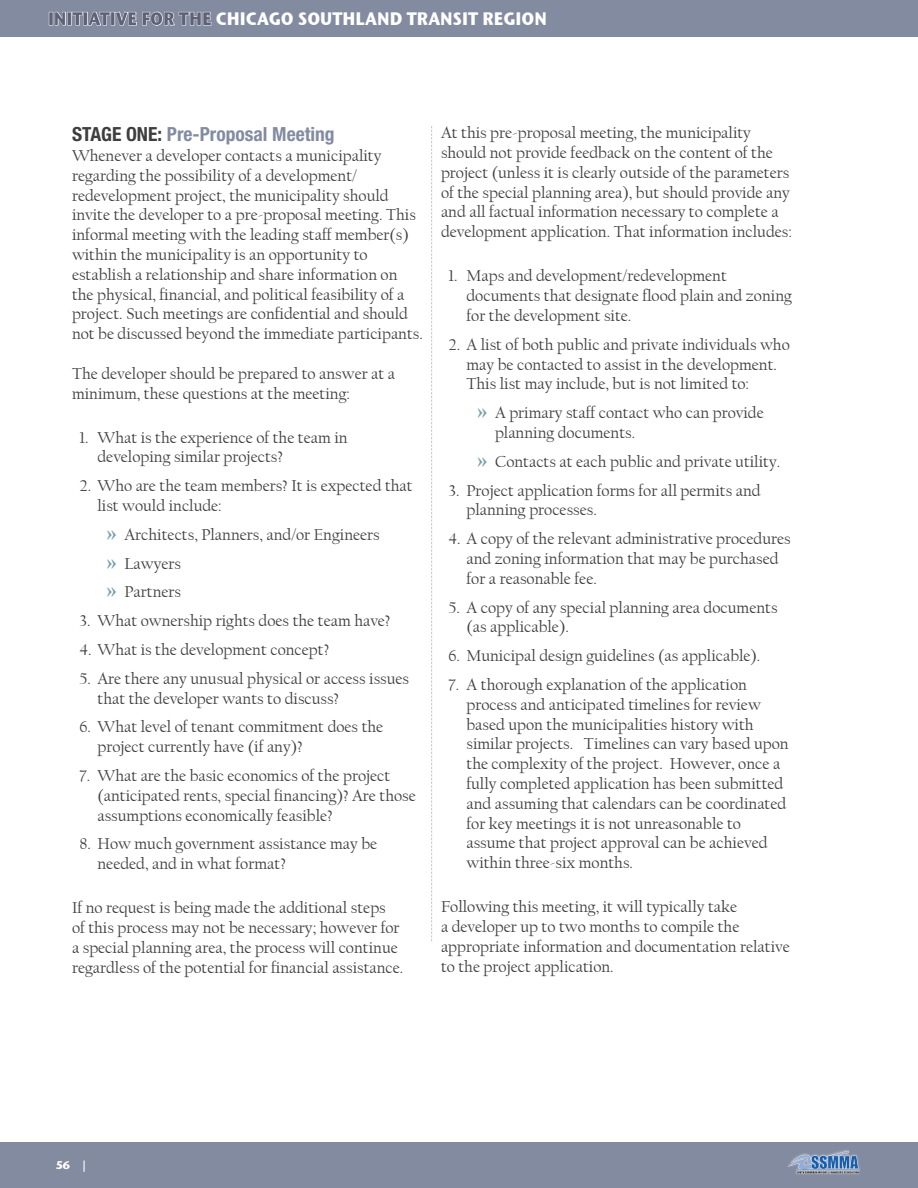
<style>
.page{position:relative;width:918px;height:1188px;background:#fff}
.page>*{position:absolute;margin:0;border:0;box-sizing:border-box;transform-origin:0 0}
.Heading_2{font:700 condensed 19.5px "Helvetica Neue";color:#838ba0}
.t1{font:18px "Stone Sans ITCTT Bold";color:#fff;scale:.9 1}
.main_text{font:16.5px/19.8px "Californian FB";color:#3e3e3f}
.t2{font:700 11.25px "Stone Sans";color:#fff}
.s1{color:#5f6176}
.s2{color:#3e3e3f}
.s3{font-family:"Adobe Garamond Pro";font-weight:700;font-size:24px;color:#799fae}
</style>
<div class="page">
<div style="left:0;top:1142px;width:918px;height:46px;background:#838ba0"></div>
<div style="left:0;top:0;width:918px;height:37px;background:#838ba0"></div>
<img style="left:787px;top:1150px;width:73px;height:24px">
<div style="left:49px;top:12px;width:4px;height:13px;border:1px solid #fff"></div>
<svg style="left:55px;top:12px;width:11px;height:14px"></svg>
<div style="left:67px;top:12px;width:5px;height:13px;border:1px solid #fff"></div>
<svg style="left:72px;top:11px;width:140px;height:15px"></svg>
<svg style="left:431px;top:126px;width:1px;height:815px"></svg>
<p class="t1" style="left:48px;top:7px;width:556px"><span class="s1">INITIATIVE FOR THE</span> CHICAGO SOUTHLAND TRANSIT REGION</p>
<p class="Heading_2" style="left:72px;top:122px;width:264px"><span class="s2">STAGE ONE:</span> Pre-Proposal Meeting</p>
<p class="main_text" style="left:72px;top:146px;width:353px">Whenever a developer contacts a municipality regarding the possibility of a development/ redevelopment project, the municipality should invite the developer to a pre-proposal meeting. This informal meeting with the leading staff member(s) within the municipality is an opportunity to establish a relationship and share information on the physical, financial, and political feasibility of a project. Such meetings are confidential and should not be discussed beyond the immediate participants.</p>
<p class="main_text" style="left:72px;top:364px;width:325px">The developer should be prepared to answer at a minimum, these questions at the meeting:</p>
<p class="main_text" style="left:98px;top:428px;width:252px;text-indent:-18px">1. What is the experience of the team in developing similar projects?</p>
<p class="main_text" style="left:98px;top:476px;width:317px;text-indent:-18px">2. Who are the team members? It is expected that list would include:</p>
<p class="main_text" style="left:106px;top:525px;width:275px"><span class="s3">»</span> Architects, Planners, and/or Engineers</p>
<p class="main_text" style="left:106px;top:554px;width:76px"><span class="s3">»</span> Lawyers</p>
<p class="main_text" style="left:106px;top:582px;width:76px"><span class="s3">»</span> Partners</p>
<p class="main_text" style="left:80px;top:611px;width:313px">3. What ownership rights does the team have?</p>
<p class="main_text" style="left:80px;top:640px;width:251px">4. What is the development concept?</p>
<p class="main_text" style="left:98px;top:669px;width:313px;text-indent:-18px">5. Are there any unusual physical or access issues that the developer wants to discuss?</p>
<p class="main_text" style="left:98px;top:717px;width:287px;text-indent:-18px">6. What level of tenant commitment does the project currently have (if any)?</p>
<p class="main_text" style="left:98px;top:766px;width:320px;text-indent:-18px">7. What are the basic economics of the project (anticipated rents, special financing)? Are those assumptions economically feasible?</p>
<p class="main_text" style="left:98px;top:834px;width:281px;text-indent:-18px">8. How much government assistance may be needed, and in what format?</p>
<p class="main_text" style="left:72px;top:898px;width:333px">If no request is being made the additional steps<br>of this process may not be necessary; however for a special planning area, the process will continue regardless of the potential for financial assistance.</p>
<p class="main_text" style="left:441px;top:123px;width:352px">At this pre-proposal meeting, the municipality should not provide feedback on the content of the project (unless it is clearly outside of the parameters of the special planning area), but should provide any and all factual information necessary to complete a development application. That information includes:</p>
<p class="main_text" style="left:466px;top:266px;width:327px;text-indent:-18px">1. Maps and development/redevelopment documents that designate flood plain and zoning for the development site.</p>
<p class="main_text" style="left:466px;top:335px;width:325px;text-indent:-18px">2. A list of both public and private individuals who may be contacted to assist in the development.<br>This list may include, but is not limited to:</p>
<p class="main_text" style="left:495px;top:403px;width:270px;text-indent:-18px"><span class="s3">»</span> A primary staff contact who can provide planning documents.</p>
<p class="main_text" style="left:477px;top:452px;width:305px"><span class="s3">»</span> Contacts at each public and private utility.</p>
<p class="main_text" style="left:466px;top:481px;width:296px;text-indent:-18px">3. Project application forms for all permits and planning processes.</p>
<p class="main_text" style="left:466px;top:529px;width:326px;text-indent:-18px">4. A copy of the relevant administrative procedures and zoning information that may be purchased for a reasonable fee.</p>
<p class="main_text" style="left:466px;top:598px;width:313px;text-indent:-18px">5. A copy of any special planning area documents (as applicable).</p>
<p class="main_text" style="left:448px;top:646px;width:314px">6. Municipal design guidelines (as applicable).</p>
<p class="main_text" style="left:466px;top:675px;width:324px;text-indent:-18px">7. A thorough explanation of the application process and anticipated timelines for review based upon the municipalities history with similar projects. Timelines can vary based upon the complexity of the project. However, once a fully completed application has been submitted and assuming that calendars can be coordinated for key meetings it is not unreasonable to assume that project approval can be achieved within three-six months.</p>
<p class="main_text" style="left:441px;top:897px;width:350px">Following this meeting, it will typically take<br>a developer up to two months to compile the appropriate information and documentation relative to the project application.</p>
<p class="t2" style="left:56px;top:1158px;width:32px">56 |</p>
</div>
